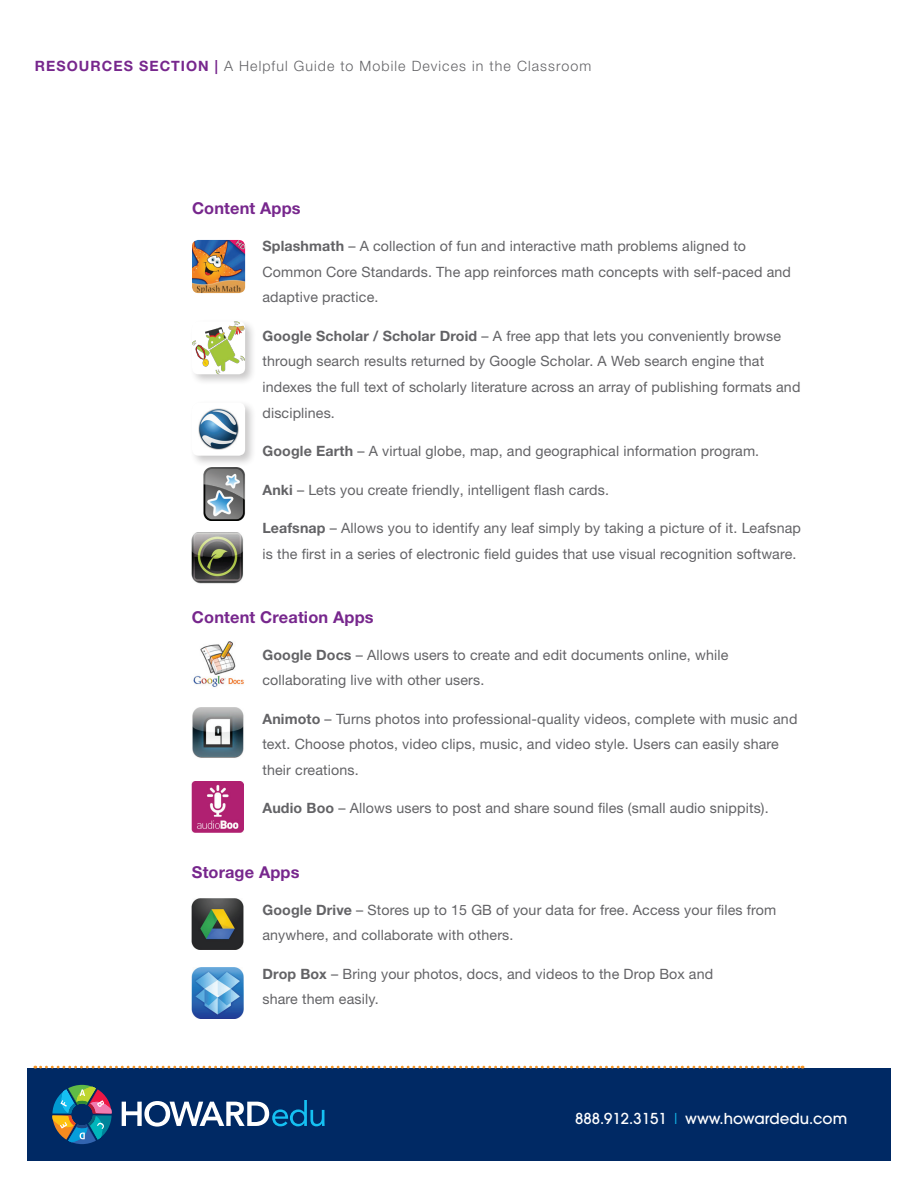
<style>
.page{position:relative;width:918px;height:1188px;background:#fff}
.page>*{position:absolute;margin:0;border:0;box-sizing:border-box;transform-origin:0 0}
.t1{font:700 16.35px "Helvetica Neue LTW1 G";letter-spacing:.01em;color:#77278d}
.t2{font:500 15px "Avant Garde";color:#fff}
.t3{font:14.25px/25.7px "Helvetica Neue LTW1 G";letter-spacing:.01em;color:#636366}
.t4{font:300 14.25px "Helvetica Neue LTW1 G";letter-spacing:.075em;color:#636366}
.s1{font-weight:700;color:#77278d}
.s2{font-weight:700}
.s3{font-weight:400;color:#15c0f2}
</style>
<div class="page">
<div style="left:27px;top:1068px;width:864px;height:93px;background:#002964"></div>
<svg style="left:122px;top:1100px;width:203px;height:27px"></svg>
<svg style="left:52px;top:1085px;width:60px;height:59px"></svg>
<svg style="left:35px;top:1066px;width:768px;height:2px"></svg>
<img style="left:192px;top:240px;width:53px;height:53px">
<img style="left:203px;top:467px;width:42px;height:54px">
<img style="left:192px;top:532px;width:52px;height:52px">
<div style="left:189px;top:318px;width:68px;height:68px;background:#231f20;opacity:.25"></div>
<img style="left:192px;top:321px;width:53px;height:53px">
<div style="left:189px;top:400px;width:68px;height:67px;background:#231f20;opacity:.25"></div>
<div style="left:192px;top:403px;width:53px;height:53px;background:#fff;border-radius:6px"></div>
<img style="left:198px;top:409px;width:41px;height:40px">
<img style="left:193px;top:641px;width:51px;height:46px">
<img style="left:192px;top:708px;width:52px;height:50px">
<img style="left:192px;top:782px;width:51px;height:51px">
<img style="left:192px;top:898px;width:51px;height:51px">
<img style="left:192px;top:967px;width:51px;height:51px">
<p class="t4" style="left:35px;top:57px;width:558px"><span class="s1">RESOURCES SECTION |</span> A Helpful Guide to Mobile Devices in the Classroom</p>
<p class="t1" style="left:192px;top:198px;width:110px">Content Apps</p>
<p class="t3" style="left:262px;top:233px;width:530px"><span class="s2">Splashmath</span> – A collection of fun and interactive math problems aligned to<br>Common Core Standards. The app reinforces math concepts with self-paced and adaptive practice.</p>
<p class="t3" style="left:262px;top:323px;width:539px"><span class="s2">Google Scholar / Scholar Droid</span> – A free app that lets you conveniently browse through search results returned by Google Scholar. A Web search engine that indexes the full text of scholarly literature across an array of publishing formats and disciplines.</p>
<p class="t3" style="left:262px;top:438px;width:498px"><span class="s2">Google Earth</span> – A virtual globe, map, and geographical information program.</p>
<p class="t3" style="left:262px;top:477px;width:348px"><span class="s2">Anki</span> – Lets you create friendly, intelligent flash cards.</p>
<p class="t3" style="left:262px;top:515px;width:540px"><span class="s2">Leafsnap</span> – Allows you to identify any leaf simply by taking a picture of it. Leafsnap is the first in a series of electronic field guides that use visual recognition software.</p>
<p class="t1" style="left:192px;top:607px;width:183px">Content Creation Apps</p>
<p class="t3" style="left:262px;top:642px;width:467px"><span class="s2">Google Docs</span> – Allows users to create and edit documents online, while collaborating live with other users.</p>
<p class="t3" style="left:262px;top:706px;width:537px"><span class="s2">Animoto</span> – Turns photos into professional-quality videos, complete with music and text. Choose photos, video clips, music, and video style. Users can easily share their creations.</p>
<p class="t3" style="left:262px;top:795px;width:508px"><span class="s2">Audio Boo</span> – Allows users to post and share sound files (small audio snippits).</p>
<p class="t1" style="left:192px;top:862px;width:109px">Storage Apps</p>
<p class="t3" style="left:262px;top:897px;width:515px"><span class="s2">Google Drive</span> – Stores up to 15 GB of your data for free. Access your files from anywhere, and collaborate with others.</p>
<p class="t3" style="left:262px;top:961px;width:452px"><span class="s2">Drop Box</span> – Bring your photos, docs, and videos to the Drop Box and share them easily.</p>
<p class="t2" style="left:575px;top:1109px;width:274px">888.912.3151 <span class="s3">|</span> www.howardedu.com</p>
</div>
